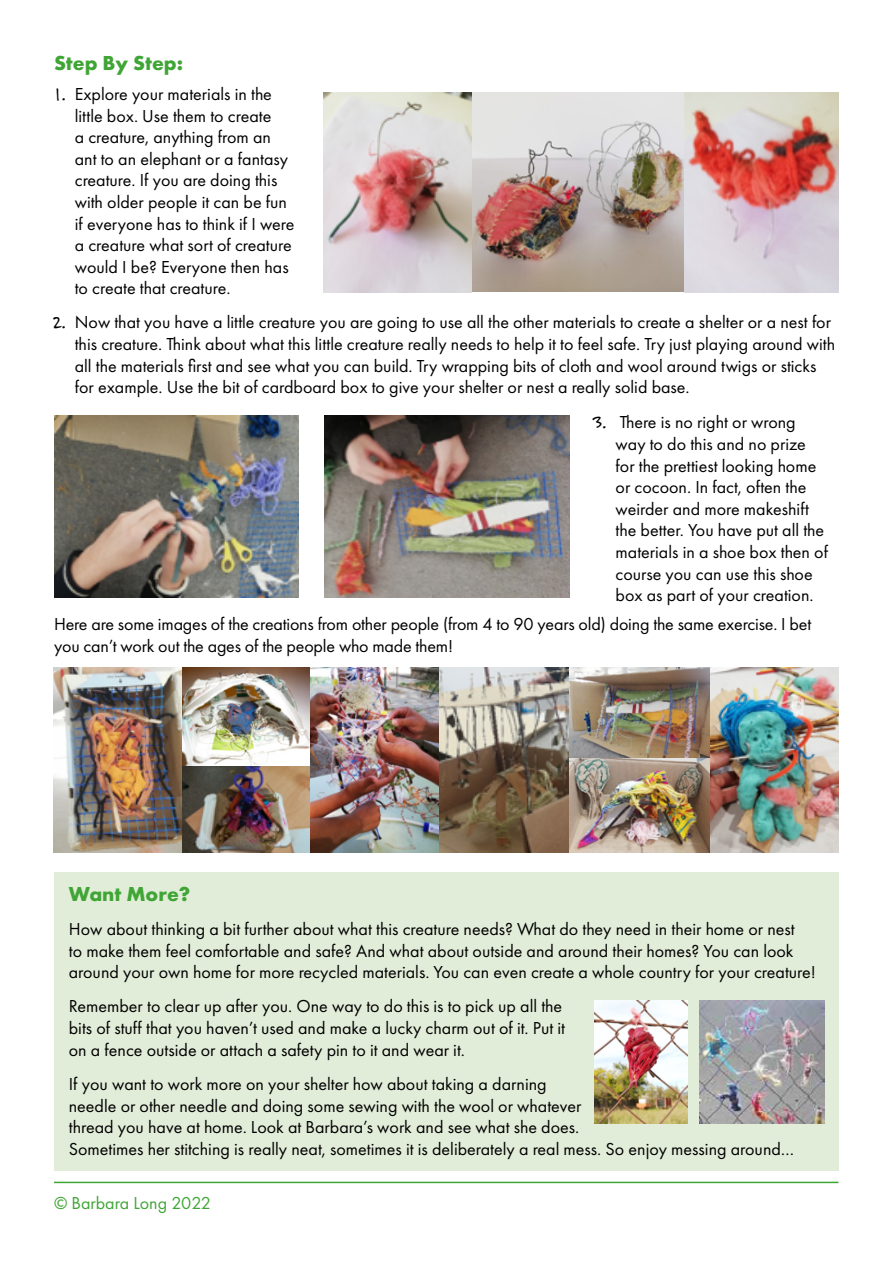
<style>
.page{position:relative;width:893px;height:1263px;background:#fff}
.page>*{position:absolute;margin:0;border:0;box-sizing:border-box;transform-origin:0 0}
.t1{font:700 21px "Futura PT";color:#3fa535}
.t2{font:18px/21.6px "Futura PT";color:#000}
.t3{font:18px "Futura PT";color:#3fa535}
.s1{font-family:"Felt Tip Roman"}
</style>
<div class="page">
<hr style="left:54px;top:1182px;width:784px;height:1px;background:#3fa535">
<div style="left:54px;top:872px;width:784px;height:298px;background:#e2edd9"></div>
<img style="left:323px;top:93px;width:516px;height:199px">
<img style="left:700px;top:1000px;width:125px;height:124px">
<img style="left:594px;top:1000px;width:94px;height:124px">
<img style="left:324px;top:415px;width:245px;height:183px">
<img style="left:54px;top:415px;width:245px;height:183px">
<img style="left:385px;top:667px;width:246px;height:186px">
<img style="left:570px;top:668px;width:141px;height:90px">
<img style="left:181px;top:766px;width:130px;height:86px">
<img style="left:570px;top:758px;width:141px;height:94px">
<img style="left:181px;top:667px;width:130px;height:99px">
<img style="left:54px;top:667px;width:127px;height:186px">
<img style="left:711px;top:668px;width:127px;height:185px">
<img style="left:311px;top:668px;width:127px;height:184px">
<p class="t1" style="left:54px;top:49px;width:131px">Step By Step:</p>
<p class="t2" style="left:75px;top:83px;width:221px;text-indent:-21px"><span class="s1">1.</span> Explore your materials in the little box. Use them to create<br>a creature, anything from an ant to an elephant or a fantasy creature. If you are doing this with older people it can be fun if everyone has to think if I were a creature what sort of creature would I be? Everyone then has to create that creature.</p>
<p class="t2" style="left:75px;top:311px;width:762px;text-indent:-21px"><span class="s1">2.</span> Now that you have a little creature you are going to use all the other materials to create a shelter or a nest for this creature. Think about what this little creature really needs to help it to feel safe. Try just playing around with all the materials first and see what you can build. Try wrapping bits of cloth and wool around twigs or sticks for example. Use the bit of cardboard box to give your shelter or nest a really solid base.</p>
<p class="t2" style="left:616px;top:412px;width:214px;text-indent:-21px"><span class="s1">3.</span> There is no right or wrong way to do this and no prize for the prettiest looking home or cocoon. In fact, often the weirder and more makeshift the better. You have put all the materials in a shoe box then of course you can use this shoe box as part of your creation.</p>
<p class="t2" style="left:54px;top:613px;width:759px">Here are some images of the creations from other people (from 4 to 90 years old) doing the same exercise. I bet you can’t work out the ages of the people who made them!</p>
<p class="t1" style="left:69px;top:880px;width:123px">Want More?</p>
<p class="t2" style="left:69px;top:918px;width:748px">How about thinking a bit further about what this creature needs? What do they need in their home or nest<br>to make them feel comfortable and safe? And what about outside and around their homes? You can look around your own home for more recycled materials. You can even create a whole country for your creature!</p>
<p class="t2" style="left:69px;top:995px;width:498px">Remember to clear up after you. One way to do this is to pick up all the bits of stuff that you haven’t used and make a lucky charm out of it. Put it on a fence outside or attach a safety pin to it and wear it.</p>
<p class="t2" style="left:69px;top:1073px;width:727px">If you want to work more on your shelter how about taking a darning<br>needle or other needle and doing some sewing with the wool or whatever<br>thread you have at home. Look at Barbara’s work and see what she does.<br>Sometimes her stitching is really neat, sometimes it is deliberately a real mess. So enjoy messing around…</p>
<p class="t3" style="left:54px;top:1192px;width:159px">© Barbara Long 2022</p>
</div>
